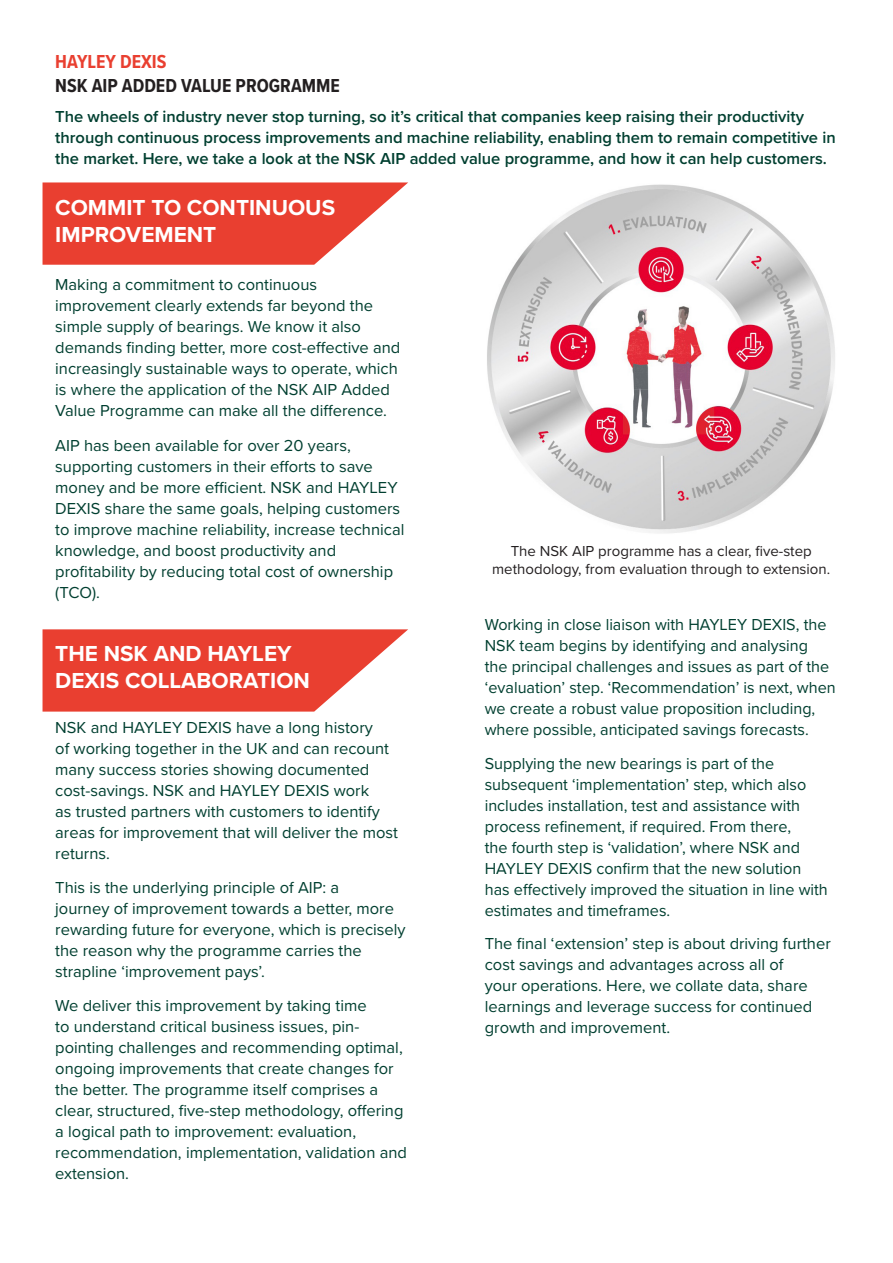
<style>
.page{position:relative;width:893px;height:1263px;background:#fff}
.page>*{position:absolute;margin:0;border:0;box-sizing:border-box;transform-origin:0 0}
.t1{font:700 22.5px/27px "Proxima Nova";color:#fff}
.t2{font:700 19.5px "Proxima Nova Cond";color:#231f20}
.t3{font:700 19.5px "Proxima Nova Cond";color:#e93f30}
.t4{font:16.5px/21px "Proxima Nova";color:#003f30}
.t5{font:600 16.5px/21px "Proxima Nova";color:#003f30}
.t6{font:15px/18px "Proxima Nova";color:#231f20;text-align:center}
</style>
<div class="page">
<img style="left:487px;top:184px;width:348px;height:349px">
<svg style="left:43px;top:182px;width:365px;height:83px;background:#ec594c"></svg>
<svg style="left:43px;top:629px;width:365px;height:83px;background:#ec594c"></svg>
<p class="t3" style="left:55px;top:47px;width:113px">HAYLEY DEXIS</p>
<p class="t2" style="left:55px;top:71px;width:286px">NSK AIP ADDED VALUE PROGRAMME</p>
<p class="t5" style="left:55px;top:105px;width:782px">The wheels of industry never stop turning, so it’s critical that companies keep raising their productivity through continuous process improvements and machine reliability, enabling them to remain competitive in the market. Here, we take a look at the NSK AIP added value programme, and how it can help customers.</p>
<p class="t1" style="left:55px;top:193px;width:281px">COMMIT TO CONTINUOUS</p>
<p class="t1" style="left:55px;top:220px;width:163px">IMPROVEMENT</p>
<p class="t4" style="left:55px;top:273px;width:347px">Making a commitment to continuous improvement clearly extends far beyond the simple supply of bearings. We know it also demands finding better, more cost-effective and increasingly sustainable ways to operate, which is where the application of the NSK AIP Added Value Programme can make all the difference.</p>
<p class="t4" style="left:55px;top:434px;width:351px">AIP has been available for over 20 years, supporting customers in their efforts to save money and be more efficient. NSK and HAYLEY DEXIS share the same goals, helping customers to improve machine reliability, increase technical knowledge, and boost productivity and profitability by reducing total cost of ownership (TCO).</p>
<p class="t1" style="left:55px;top:640px;width:256px">THE NSK AND HAYLEY<br>DEXIS COLLABORATION</p>
<p class="t4" style="left:55px;top:716px;width:344px">NSK and HAYLEY DEXIS have a long history<br>of working together in the UK and can recount many success stories showing documented cost-savings. NSK and HAYLEY DEXIS work<br>as trusted partners with customers to identify areas for improvement that will deliver the most returns.</p>
<p class="t4" style="left:55px;top:876px;width:352px">This is the underlying principle of AIP: a<br>journey of improvement towards a better, more rewarding future for everyone, which is precisely the reason why the programme carries the strapline ‘improvement pays’.</p>
<p class="t4" style="left:55px;top:994px;width:353px">We deliver this improvement by taking time<br>to understand critical business issues, pin&shy;pointing challenges and recommending optimal, ongoing improvements that create changes for the better. The programme itself comprises a clear, structured, five-step methodology, offering a logical path to improvement: evaluation, recommendation, implementation, validation and extension.</p>
<p class="t6" style="left:492px;top:541px;width:340px">The NSK AIP programme has a clear, five-step methodology, from evaluation through to extension.</p>
<p class="t4" style="left:485px;top:613px;width:352px">Working in close liaison with HAYLEY DEXIS, the NSK team begins by identifying and analysing<br>the principal challenges and issues as part of the ‘evaluation’ step. ‘Recommendation’ is next, when we create a robust value proposition including, where possible, anticipated savings forecasts.</p>
<p class="t4" style="left:485px;top:752px;width:345px">Supplying the new bearings is part of the subsequent ‘implementation’ step, which also includes installation, test and assistance with process refinement, if required. From there,<br>the fourth step is ‘validation’, where NSK and HAYLEY DEXIS confirm that the new solution has effectively improved the situation in line with estimates and timeframes.</p>
<p class="t4" style="left:485px;top:932px;width:348px">The final ‘extension’ step is about driving further cost savings and advantages across all of<br>your operations. Here, we collate data, share learnings and leverage success for continued growth and improvement.</p>
</div>
